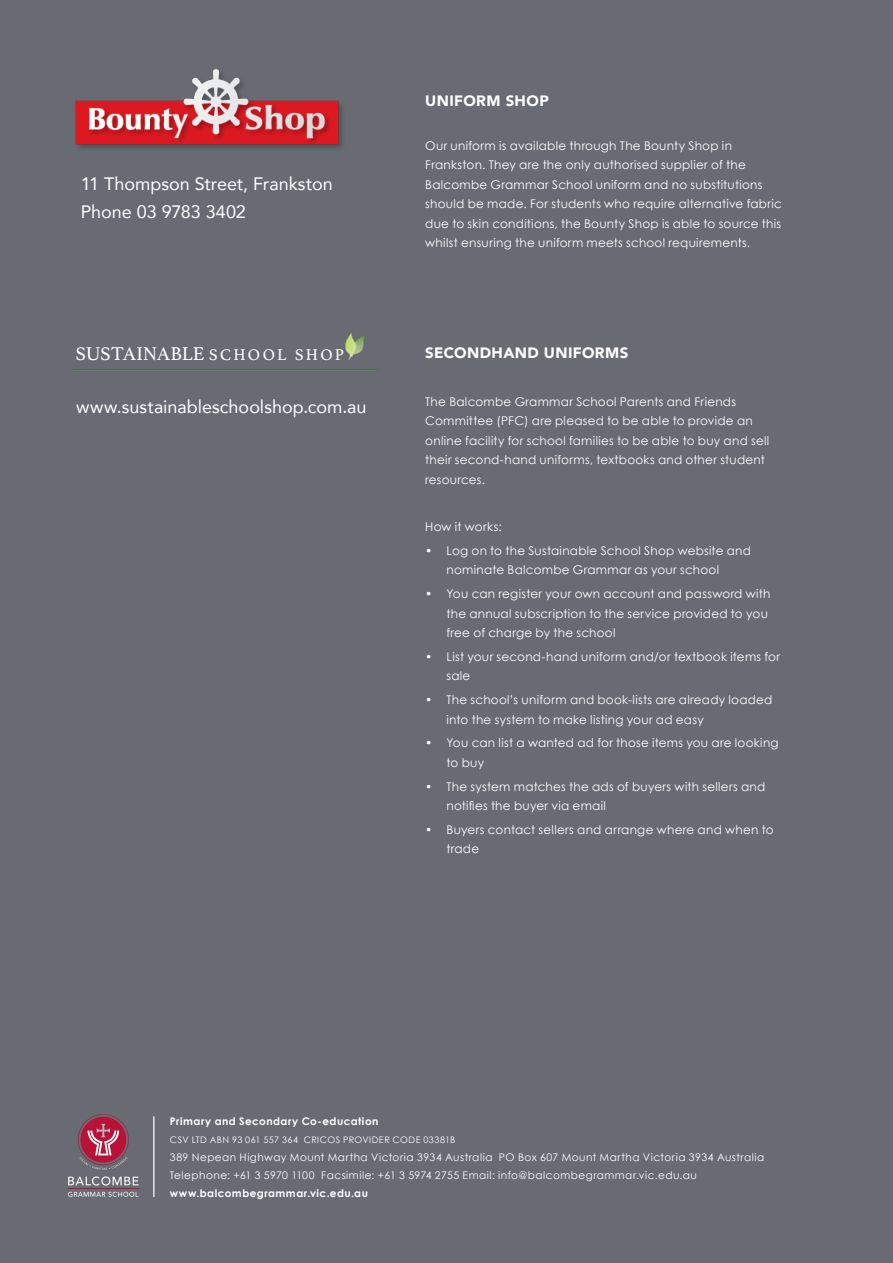
<style>
.page{position:relative;width:893px;height:1263px;background:#696b73}
.page>*{position:absolute;margin:0;border:0;box-sizing:border-box;transform-origin:0 0}
.t1{font:19.5px "Athelas";letter-spacing:-.005em;color:#fff}
.t2{font:18px/28.2px "Avenir";color:#fff}
.t3{font:900 15px "Avenir";letter-spacing:.025em;color:#fff}
.t4{font:12px/19.5px "Century Gothic";letter-spacing:.02em;color:#fff}
.t5{font:10.5px/18px "Century Gothic";letter-spacing:.045em;color:#fff}
.t6{font:700 10.5px "Century Gothic";letter-spacing:.045em;color:#fff}
.t7{font:9px "Century Gothic";letter-spacing:.05em;color:#fff}
.s1{font-size:16.35px}
</style>
<div class="page">
<hr style="left:153px;top:1116px;width:1px;height:81px;background:#fff">
<svg style="left:68px;top:1176px;width:70px;height:9px"></svg>
<svg style="left:68px;top:1192px;width:71px;height:5px"></svg>
<hr style="left:68px;top:1188px;width:70px;height:1px;background:#b81237">
<svg style="left:78px;top:1114px;width:51px;height:56px"></svg>
<img style="left:75px;top:69px;width:267px;height:79px">
<img style="left:73px;top:333px;width:306px;height:38px">
<h2 class="t2" style="left:81px;top:169px;width:253px">11 Thompson Street, Frankston<br>Phone 03 9783 3402</h2>
<h1 class="t1" style="left:75px;top:338px;width:270px">SUSTAINABLE <span class="s1">SCHOOL SHOP</span></h1>
<h2 class="t2" style="left:76px;top:393px;width:292px">www.sustainableschoolshop.com.au</h2>
<p class="t3" style="left:425px;top:88px;width:125px">UNIFORM SHOP</p>
<p class="t4" style="left:425px;top:135px;width:358px">Our uniform is available through The Bounty Shop in Frankston. They are the only authorised supplier of the Balcombe Grammar School uniform and no substitutions should be made. For students who require alternative fabric due to skin conditions, the Bounty Shop is able to source this whilst ensuring the uniform meets school requirements.</p>
<p class="t3" style="left:425px;top:340px;width:205px">SECONDHAND UNIFORMS</p>
<p class="t4" style="left:425px;top:391px;width:346px">The Balcombe Grammar School Parents and Friends Committee (PFC) are pleased to be able to provide an online facility for school families to be able to buy and sell their second-hand uniforms, textbooks and other student resources.</p>
<p class="t4" style="left:425px;top:517px;width:78px">How it works:</p>
<p class="t4" style="left:446px;top:540px;width:306px;text-indent:-21px">• Log on to the Sustainable School Shop website and nominate Balcombe Grammar as your school</p>
<p class="t4" style="left:446px;top:584px;width:325px;text-indent:-21px">• You can register your own account and password with the annual subscription to the service provided to you free of charge by the school</p>
<p class="t4" style="left:446px;top:646px;width:335px;text-indent:-21px">• List your second-hand uniform and/or textbook items for sale</p>
<p class="t4" style="left:446px;top:690px;width:327px;text-indent:-21px">• The school’s uniform and book-lists are already loaded into the system to make listing your ad easy</p>
<p class="t4" style="left:446px;top:733px;width:334px;text-indent:-21px">• You can list a wanted ad for those items you are looking to buy</p>
<p class="t4" style="left:446px;top:776px;width:320px;text-indent:-21px">• The system matches the ads of buyers with sellers and notifies the buyer via email</p>
<p class="t4" style="left:446px;top:819px;width:329px;text-indent:-21px">• Buyers contact sellers and arrange where and when to trade</p>
<p class="t6" style="left:170px;top:1113px;width:210px">Primary and Secondary Co-education</p>
<p class="t7" style="left:170px;top:1133px;width:287px">CSV LTD ABN 93 061 557 364 CRICOS PROVIDER CODE 03381B</p>
<p class="t5" style="left:170px;top:1148px;width:596px">389 Nepean Highway Mount Martha Victoria 3934 Australia PO Box 607 Mount Martha Victoria 3934 Australia<br>Telephone: +61 3 5970 1100 Facsimile: +61 3 5974 2755 Email: info@balcombegrammar.vic.edu.au</p>
<p class="t6" style="left:170px;top:1185px;width:200px">www.balcombegrammar.vic.edu.au</p>
</div>
